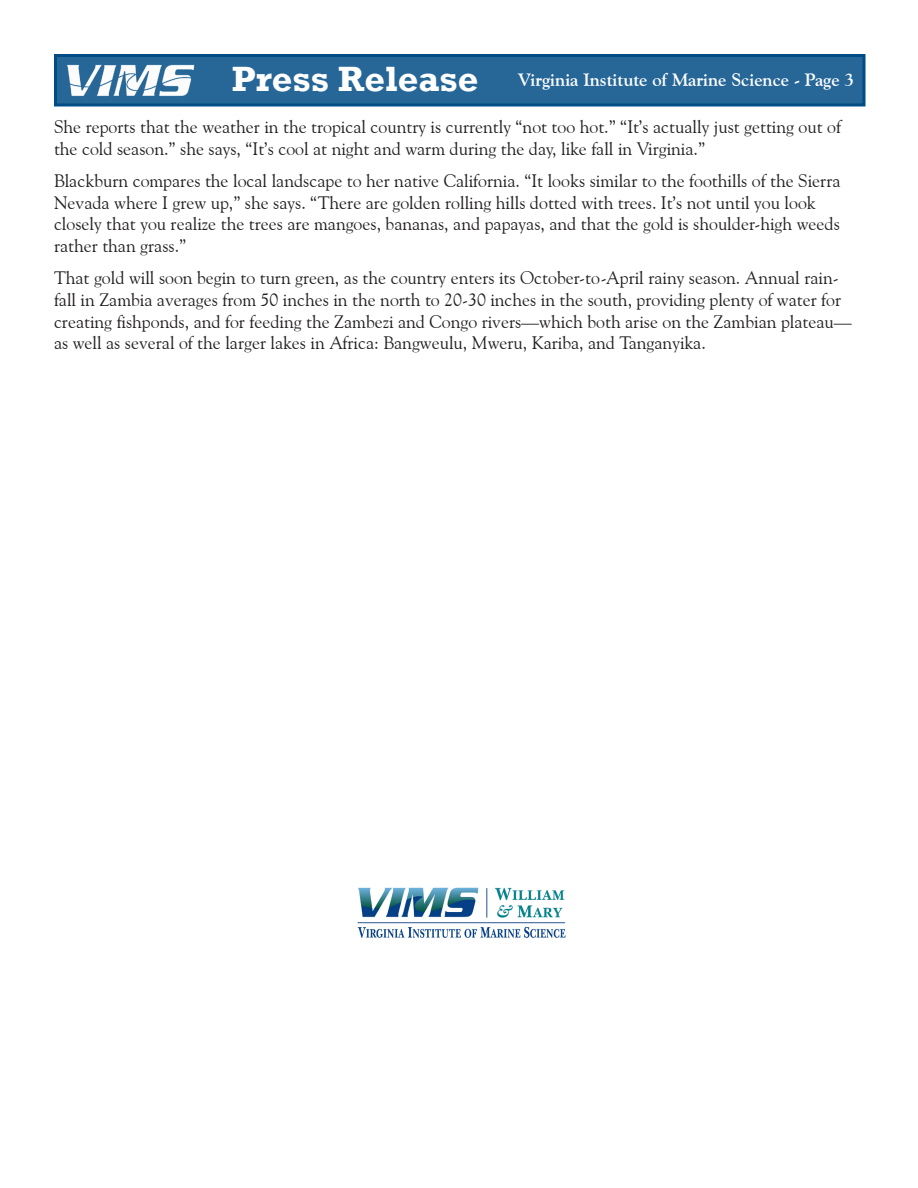
<style>
.page{position:relative;width:918px;height:1188px;background:#fff}
.page>*{position:absolute;margin:0;border:0;box-sizing:border-box;transform-origin:0 0}
.Press_Release_Headin{font:700 36px "Rockwell";color:#fff}
.Body_Text{font:18px/21.6px "Goudy Old Style BT";color:#231f20}
.Running_Head_-_pg{font:700 18px "Goudy Old Style BT";color:#fff}
</style>
<div class="page">
<img style="left:357px;top:887px;width:209px;height:51px">
<div style="left:54px;top:54px;width:812px;height:52px;background:#266798;border:3px solid #004c86"></div>
<img style="left:67px;top:65px;width:128px;height:31px">
<p class="Press_Release_Headin" style="left:232px;top:57px;width:248px">Press Release</p>
<p class="Running_Head_-_pg" style="left:518px;top:69px;width:338px">Virginia Institute of Marine Science - Page 3</p>
<p class="Body_Text" style="left:54px;top:116px;width:788px">She reports that the weather in the tropical country is currently “not too hot.” “It’s actually just getting out of the cold season.” she says, “It’s cool at night and warm during the day, like fall in Virginia.”</p>
<p class="Body_Text" style="left:54px;top:170px;width:788px">Blackburn compares the local landscape to her native California. “It looks similar to the foothills of the Sierra Nevada where I grew up,” she says. “There are golden rolling hills dotted with trees. It’s not until you look closely that you realize the trees are mangoes, bananas, and papayas, and that the gold is shoulder-high weeds rather than grass.”</p>
<p class="Body_Text" style="left:54px;top:267px;width:799px">That gold will soon begin to turn green, as the country enters its October-to-April rainy season. Annual rain&shy;fall in Zambia averages from 50 inches in the north to 20-30 inches in the south, providing plenty of water for creating fishponds, and for feeding the Zambezi and Congo rivers—which both arise on the Zambian plateau— as well as several of the larger lakes in Africa: Bangweulu, Mweru, Kariba, and Tanganyika.</p>
</div>
